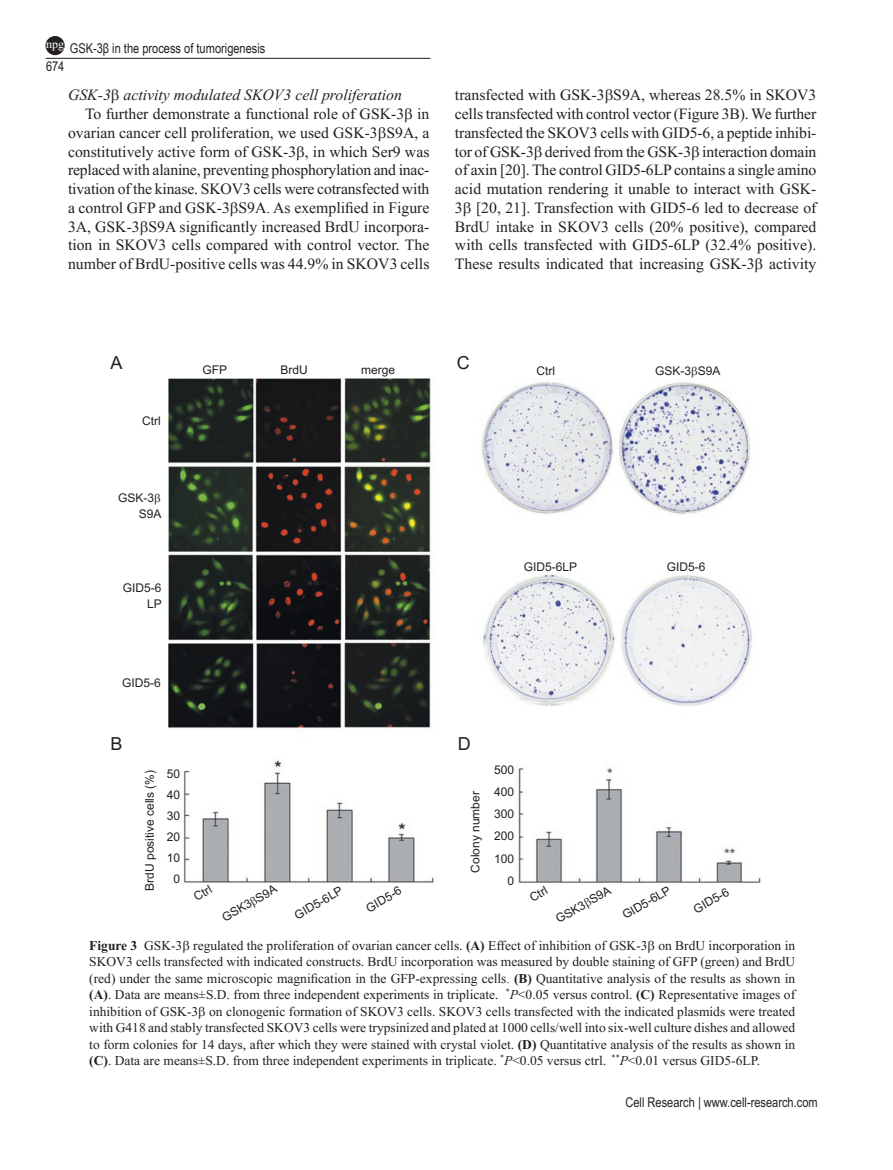
<style>
.page{position:relative;width:893px;height:1170px;background:#fff}
.page>*{position:absolute;margin:0;border:0;box-sizing:border-box;transform-origin:0 0}
.t1{font:18px "Arial";color:#231f20}
.t2{font:15.75px/18.8px "Times New Roman";color:#231f20;text-align:justify}
.t3{font:15.75px/18.8px "Times New Roman PSMT2";color:#231f20}
.t4{font:italic 15.75px "Times New Roman";color:#231f20}
.t5{font:13.5px/16.5px "Times New Roman";color:#231f20}
.t6{font:13.5px "Times New Roman PSMT2";color:#231f20}
.t7{font:13.5px "Arial Narrow";color:#231f20}
.t8{font:13.5px "Arial Narrow 2";color:#231f20}
.t9{font:12px/21px "Arial";color:#231f20;text-align:right}
.t10{font:12px "Times New Roman";color:#fff}
.s1{font-family:"Times New Roman"}
.s2{font-weight:700}
.s3{font-family:"Times New Roman";font-weight:700}
.s4{font-style:italic}
</style>
<div class="page">
<hr style="left:46px;top:58px;width:384px;height:1px;background:#231f20">
<div style="left:46px;top:37px;width:18px;height:17px;background:#231f20;border-radius:50%"></div>
<div style="left:46px;top:36px;width:19px;height:19px;border:2px solid #231f20;border-radius:50%"></div>
<img style="left:168px;top:379px;width:593px;height:504px">
<p class="t10" style="left:46px;top:36px;width:19px">npg</p>
<p class="t8" style="left:70px;top:39px;width:197px">GSK-3β in the process of tumorigenesis</p>
<p class="t7" style="left:46px;top:56px;width:20px">674</p>
<p class="t4" style="left:68px;top:84px;width:335px">GSK-3 activity modulated SKOV3 cell proliferation</p>
<p class="t2" style="left:68px;top:104px;width:363px;text-indent:17px">To further demonstrate a functional role of GSK-3 in ovarian cancer cell proliferation, we used GSK-3 S9A, a constitutively active form of GSK-3 , in which Ser9 was replaced with alanine, preventing phosphorylation and inac&shy;tivation of the kinase. SKOV3 cells were cotransfected with</p>
<p class="t3" style="left:68px;top:198px;width:363px"><span class="s1">a control GFP and GSK-3</span> S9A. As exemplified in Figure<br><span class="s1">3A, GSK-3</span> S9A significantly increased BrdU incorpora<span class="s1">-</span></p>
<p class="t2" style="left:68px;top:235px;width:363px">tion in SKOV3 cells compared with control vector. The number of BrdU-positive cells was 44.9% in SKOV3 cells</p>
<p class="t2" style="left:455px;top:85px;width:363px">transfected with GSK-3 S9A, whereas 28.5% in SKOV3 cells transfected with control vector (Figure 3B). We further transfected the SKOV3 cells with GID5-6, a peptide inhibi&shy;tor of GSK-3 derived from the GSK-3 interaction domain of axin [20]. The control GID5-6LP contains a single amino acid mutation rendering it unable to interact with GSK-3 [20, 21]. Transfection with GID5-6 led to decrease of BrdU intake in SKOV3 cells (20% positive), compared with cells transfected with GID5-6LP (32.4% positive).<br>These results indicated that increasing GSK-3 activity</p>
<p class="t1" style="left:111px;top:351px;width:14px">A</p>
<p class="t1" style="left:457px;top:351px;width:14px">C</p>
<p class="t9" style="left:203px;top:359px;width:26px">GFP</p>
<p class="t9" style="left:280px;top:359px;width:29px">BrdU</p>
<p class="t9" style="left:361px;top:359px;width:36px">merge</p>
<p class="t9" style="left:536px;top:360px;width:20px">Ctrl</p>
<p class="t9" style="left:655px;top:360px;width:67px">GSK-3 S9A</p>
<p class="t9" style="left:142px;top:410px;width:20px">Ctrl</p>
<p class="t9" style="left:139px;top:489px;width:24px;line-height:16.5px;text-align:left;text-indent:-21px">GSK-3<br>S9A</p>
<p class="t9" style="left:123px;top:579px;width:40px;line-height:16.5px">GID5-6<br>LP</p>
<p class="t9" style="left:524px;top:556px;width:55px">GID5-6LP</p>
<p class="t9" style="left:667px;top:556px;width:40px">GID5-6</p>
<p class="t9" style="left:122px;top:672px;width:40px">GID5-6</p>
<p class="t1" style="left:111px;top:731px;width:14px">B</p>
<p class="t1" style="left:458px;top:731px;width:14px">D</p>
<p class="t9" style="left:139px;top:890px;width:122px;rotate:-90deg">BrdU positive cells (%)</p>
<p class="t9" style="left:494px;top:758px;width:22px;line-height:22.2px">500<br>400<br>300<br>200<br>100<br>0</p>
<p class="t9" style="left:167px;top:763px;width:15px;text-align:center">50<br>40<br>30<br>20<br>10<br>0</p>
<p class="t9" style="left:465px;top:872px;width:83px;rotate:-90deg">Colony number</p>
<p class="t9" style="left:190px;top:888px;width:20px;rotate:-30deg">Ctrl</p>
<p class="t9" style="left:218px;top:909px;width:63px;rotate:-30deg">GSK3 S9A</p>
<p class="t9" style="left:290px;top:907px;width:55px;rotate:-30deg">GID5-6LP</p>
<p class="t9" style="left:362px;top:899px;width:40px;rotate:-30deg">GID5-6</p>
<p class="t9" style="left:525px;top:889px;width:20px;rotate:-30deg">Ctrl</p>
<p class="t9" style="left:552px;top:910px;width:63px;rotate:-30deg">GSK3 S9A</p>
<p class="t9" style="left:618px;top:906px;width:55px;rotate:-30deg">GID5-6LP</p>
<p class="t9" style="left:689px;top:901px;width:40px;rotate:-30deg">GID5-6</p>
<p class="t5" style="left:89px;top:936px;width:707px"><span class="s2">Figure 3</span> GSK-3 regulated the proliferation of ovarian cancer cells. <span class="s2">(A)</span> Effect of inhibition of GSK-3 on BrdU incorporation in<br>SKOV3 cells transfected with indicated constructs. BrdU incorporation was measured by double staining of GFP (green) and BrdU</p>
<p class="t6" style="left:89px;top:968px;width:707px">(red) under the same microscopic magnification in the GFP-expressing cells. <span class="s3">(B)</span> <span class="s1">Quantitative analysis of the results as shown in</span></p>
<p class="t5" style="left:89px;top:986px;width:707px;text-align:justify"><span class="s2">(A)</span>. Data are means±S.D. from three independent experiments in triplicate. <sup>*</sup><span class="s4">P</span>&lt;0.05 versus control. <span class="s2">(C)</span> Representative images of inhibition of GSK-3 on clonogenic formation of SKOV3 cells. SKOV3 cells transfected with the indicated plasmids were treated with G418 and stably transfected SKOV3 cells were trypsinized and plated at 1000 cells/well into six-well culture dishes and allowed to form colonies for 14 days, after which they were stained with crystal violet. <span class="s2">(D)</span> Quantitative analysis of the results as shown in <span class="s2">(C)</span>. Data are means±S.D. from three independent experiments in triplicate. <sup>*</sup><span class="s4">P</span>&lt;0.05 versus ctrl. <sup>**</sup><span class="s4">P</span>&lt;0.01 versus GID5-6LP.</p>
<p class="t7" style="left:625px;top:1092px;width:194px">Cell Research | www.cell-research.com</p>
</div>
